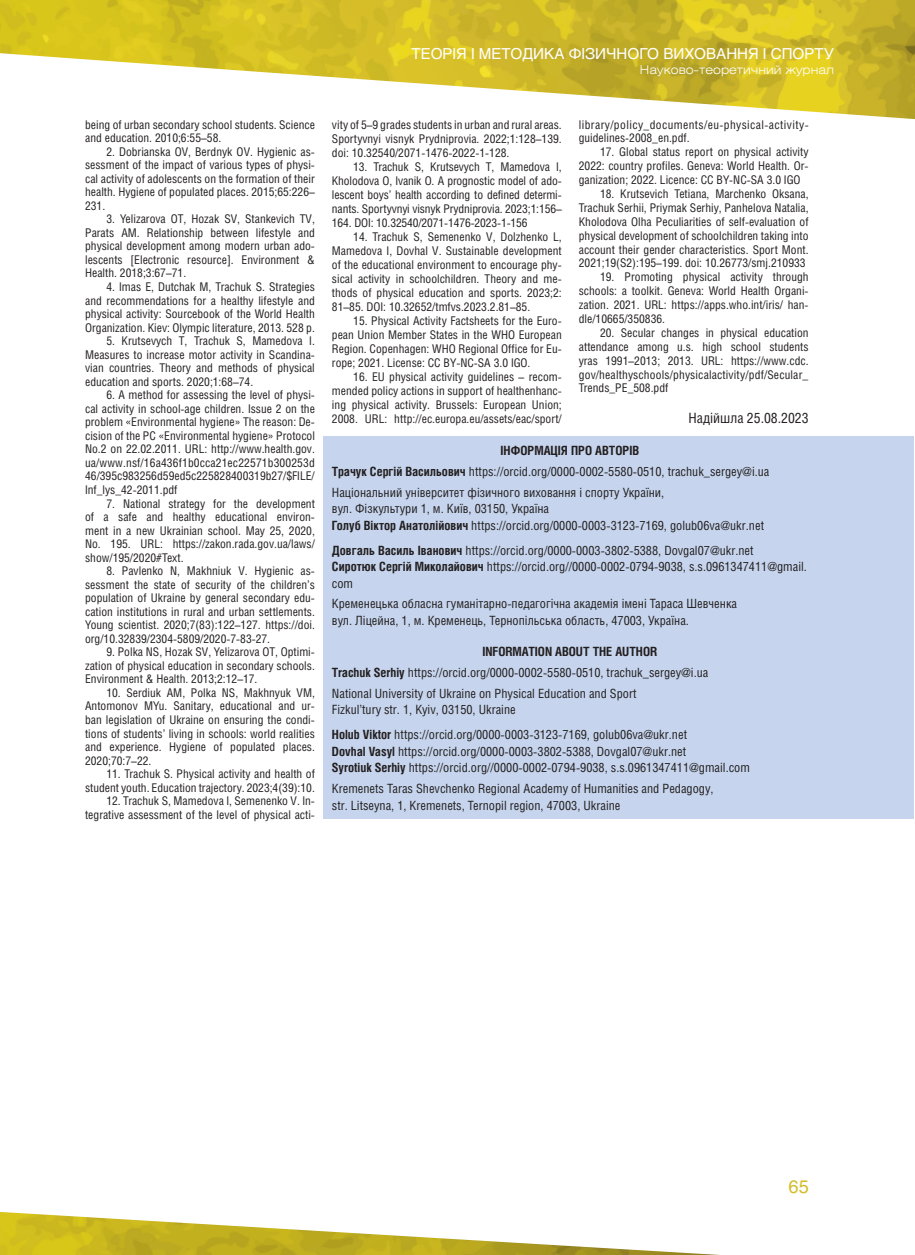
<style>
.page{position:relative;width:915px;height:1255px;background:#fff}
.page>*{position:absolute;margin:0;border:0;box-sizing:border-box;transform-origin:0 0}
.t1{font:18px "Helios C";color:#d3bc29}
.t2{font:15px "Helios C";color:#fff}
.t3{font:14.25px "Helios Cond C";color:#231f20}
.t4{font:12.75px/16.5px "Helios Cond C";color:#231f20}
.t5{font:700 12.75px "Helios Cond C";color:#231f20}
.t6{font:12px/13.5px "Helios Cond C";color:#231f20;text-align:justify}
.t7{font:12px/14px "Helios Cond C";letter-spacing:.035em;color:#231f20}
.t8{font:12px "Helios Ext Light C";color:#fff}
.s1{font-weight:700}
</style>
<div class="page">
<img style="left:0;top:0;width:914px;height:119px">
<img style="left:0;top:1211px;width:703px;height:43px">
<div style="left:323px;top:436px;width:590px;height:382px;background:#c6d5ed"></div>
<p class="t2" style="left:411px;top:44px;width:421px">Теорія і методика фізичного виховання і спорту</p>
<p class="t8" style="left:639px;top:62px;width:196px">Науково-теоретичний журнал</p>
<p class="t6" style="left:85px;top:117px;width:231px">being of urban secondary school students. Science and education. 2010;6:55–58.</p>
<p class="t6" style="left:85px;top:144px;width:231px;text-indent:21px">2. Dobrianska OV, Berdnyk OV. Hygienic as&shy;sessment of the impact of various types of physi&shy;cal activity of adolescents on the formation of their health. Hygiene of populated places. 2015;65:226– 231.</p>
<p class="t6" style="left:85px;top:212px;width:231px;text-indent:21px">3. Yelizarova OT, Hozak SV, Stankevich TV, Parats AM. Relationship between lifestyle and physical development among modern urban ado&shy;lescents [Electronic resource]. Environment &amp; Health. 2018;3:67–71.</p>
<p class="t6" style="left:85px;top:280px;width:231px;text-indent:21px">4. Imas E, Dutchak M, Trachuk S. Strategies and recommendations for a healthy lifestyle and physical activity: Sourcebook of the World Health Organization. Kiev: Olympic literature, 2013. 528 p.</p>
<p class="t6" style="left:85px;top:334px;width:231px;text-indent:21px">5. Krutsevych T, Trachuk S, Mamedova I.<br>Measures to increase motor activity in Scandina&shy;vian countries. Theory and methods of physical education and sports. 2020;1:68–74.</p>
<p class="t6" style="left:85px;top:388px;width:231px;text-indent:21px">6. A method for assessing the level of physi&shy;cal activity in school-age children. Issue 2 on the problem «Environmental hygiene» The reason: De&shy;cision of the PC «Environmental hygiene» Protocol No.2 on 22.02.2011. URL: http://www.health.gov. ua/www.nsf/16a436f1b0cca21ec22571b300253d 46/395c983256d59ed5c225828400319b27/$FILE/ Inf_lys_42-2011.pdf</p>
<p class="t6" style="left:85px;top:496px;width:231px;text-indent:21px">7. National strategy for the development of a safe and healthy educational environ&shy;ment in a new Ukrainian school. May 25, 2020, No. 195. URL: https://zakon.rada.gov.ua/laws/ show/195/2020#Text.</p>
<p class="t6" style="left:85px;top:564px;width:231px;text-indent:21px">8. Pavlenko N, Makhniuk V. Hygienic as&shy;sessment the state of security of the children’s population of Ukraine by general secondary edu&shy;cation institutions in rural and urban settlements.<br>Young scientist. 2020;7(83):122–127. https://doi. org/10.32839/2304-5809/2020-7-83-27.</p>
<p class="t6" style="left:85px;top:645px;width:231px;text-indent:21px">9. Polka NS, Hozak SV, Yelizarova OT, Optimi&shy;zation of physical education in secondary schools.<br>Environment &amp; Health. 2013;2:12–17.</p>
<p class="t6" style="left:85px;top:685px;width:231px;text-indent:21px">10. Serdiuk AM, Polka NS, Makhnyuk VM, Antomonov MYu. Sanitary, educational and ur&shy;ban legislation of Ukraine on ensuring the condi&shy;tions of students’ living in schools: world realities and experience. Hygiene of populated places.<br>2020;70:7–22.</p>
<p class="t6" style="left:85px;top:766px;width:231px;text-align:right">11. Trachuk S. Physical activity and health of student youth. Education trajectory. 2023;4(39):10.</p>
<p class="t6" style="left:85px;top:794px;width:231px;text-align:right">12. Trachuk S, Mamedova I, Semenenko V. In&shy;tegrative assessment of the level of physical acti-</p>
<p class="t6" style="left:332px;top:117px;width:231px;line-height:14.1px">vity of 5–9 grades students in urban and rural areas.<br>Sportyvnyi visnyk Prydniprovia. 2022;1:128–139. doi: 10.32540/2071-1476-2022-1-128.</p>
<p class="t6" style="left:332px;top:159px;width:231px;line-height:14.1px;text-indent:21px">13. Trachuk S, Krutsevych T, Mamedova I, Kholodova O, Ivanik O. A prognostic model of ado&shy;lescent boys’ health according to defined determi&shy;nants. Sportyvnyi visnyk Prydniprovia. 2023;1:156– 164. DOI: 10.32540/2071-1476-2023-1-156</p>
<p class="t6" style="left:332px;top:229px;width:231px;line-height:14.1px;text-indent:21px">14. Trachuk S, Semenenko V, Dolzhenko L, Mamedova I, Dovhal V. Sustainable development of the educational environment to encourage phy&shy;sical activity in schoolchildren. Theory and me&shy;thods of physical education and sports. 2023;2:<br>81–85. DOI: 10.32652/tmfvs.2023.2.81–85.</p>
<p class="t6" style="left:332px;top:313px;width:231px;line-height:14.1px;text-indent:21px">15. Physical Activity Factsheets for the Euro&shy;pean Union Member States in the WHO European Region. Copenhagen: WHO Regional Office for Eu&shy;rope; 2021. License: CC BY-NC-SA 3.0 IGO.</p>
<p class="t6" style="left:332px;top:369px;width:231px;line-height:14.1px;text-indent:21px">16. EU physical activity guidelines – recom&shy;mended policy actions in support of healthenhanc&shy;ing physical activity. Brussels: European Union; 2008. URL: http://ec.europa.eu/assets/eac/sport/</p>
<p class="t7" style="left:578px;top:117px;width:231px">library/policy_documents/eu-physical-activity&shy;guidelines-2008_en.pdf.</p>
<p class="t6" style="left:578px;top:145px;width:231px;line-height:14px;text-indent:21px">17. Global status report on physical activity 2022: country profiles. Geneva: World Health. Or&shy;ganization; 2022. Licence: CC BY-NC-SA 3.0 IGO</p>
<p class="t6" style="left:578px;top:186px;width:231px;line-height:14px;text-indent:21px">18. Krutsevich Tetiana, Marchenko Oksana, Trachuk Serhii, Priymak Serhiy, Panhelova Natalia, Kholodova Olha Peculiarities of self-evaluation of physical development of schoolchildren taking into account their gender characteristics. Sport Mont.<br>2021;19(S2):195–199. doi: 10.26773/smj.210933</p>
<p class="t6" style="left:578px;top:270px;width:231px;line-height:14px;text-indent:21px">19. Promoting physical activity through schools: a toolkit. Geneva: World Health Organi&shy;zation. 2021. URL: https://apps.who.int/iris/ han&shy;dle/10665/350836.</p>
<p class="t6" style="left:578px;top:325px;width:231px;line-height:14px;text-indent:21px">20. Secular changes in physical educatiоn attendance amоng u.s. high schооl students yras 1991–2013; 2013. URL: https://www.cdc. gоv/healthyschооls/physicalactivity/pdf/Secular_ Trends_PE_508.pdf</p>
<p class="t3" style="left:688px;top:410px;width:121px">Надійшла 25.08.2023</p>
<p class="t4" style="left:332px;top:440px;width:439px;line-height:20.7px;text-indent:263px"><span class="s1">АВТОРІВ<br>Трачук Сергій Васильович</span> https://orcid.org/0000-0002-5580-0510, trachuk_sergey@i.ua<br>Національний університет фізичного виховання і спорту України,</p>
<p class="t4" style="left:332px;top:500px;width:433px">вул. Фізкультури 1, м. Київ, 03150, Україна<br><span class="s1">Голуб Віктор Анатолійович</span> https://orcid.org/0000-0003-3123-7169, golub06va@ukr.net</p>
<p class="t4" style="left:332px;top:541px;width:476px"><span class="s1">Довгаль Василь Іванович</span> https://orcid.org/0000-0003-3802-5388, Dovgal07@ukr.net<br><span class="s1">Сиротюк Сергій Миколайович</span> https://orcid.org//0000-0002-0794-9038, s.s.0961347411@gmail. com</p>
<p class="t4" style="left:332px;top:595px;width:406px">Кременецька обласна гуманітарно-педагогічна академія імені Тараса Шевченка вул. Ліцейна, 1, м. Кременець, Тернопільська область, 47003, Україна.</p>
<p class="t5" style="left:482px;top:644px;width:7px">INFOR</p>
<p class="t5" style="left:500px;top:443px;width:29px">ІНФОРМА</p>
<p class="t5" style="left:550px;top:443px;width:29px">ЦІЯ ПРО</p>
<p class="t4" style="left:332px;top:641px;width:378px;line-height:20.7px;text-indent:181px"><span class="s1">MATION ABOUT THE AUTHOR<br>Trachuk Serhiy</span> https://orcid.org/0000-0002-5580-0510, trachuk_sergey@i.ua<br>National University of Ukraine on Physical Education and Sport</p>
<p class="t4" style="left:332px;top:697px;width:356px;line-height:25px">Fizkul’tury str. 1, Kyiv, 03150, Ukraine<br><span class="s1">Holub Viktor</span> https://orcid.org/0000-0003-3123-7169, golub06va@ukr.net</p>
<p class="t4" style="left:332px;top:743px;width:419px"><span class="s1">Dovhal Vasyl</span> https://orcid.org/0000-0003-3802-5388, Dovgal07@ukr.net<br><span class="s1">Syrotiuk Serhiy</span> https://orcid.org//0000-0002-0794-9038, s.s.0961347411@gmail.com</p>
<p class="t4" style="left:332px;top:780px;width:383px">Kremenets Taras Shevchenko Regional Academy of Humanities and Pedagogy, str. Litseyna, 1, Kremenets, Ternopil region, 47003, Ukraine</p>
<h1 class="t1" style="left:788px;top:1175px;width:22px">65</h1>
</div>
